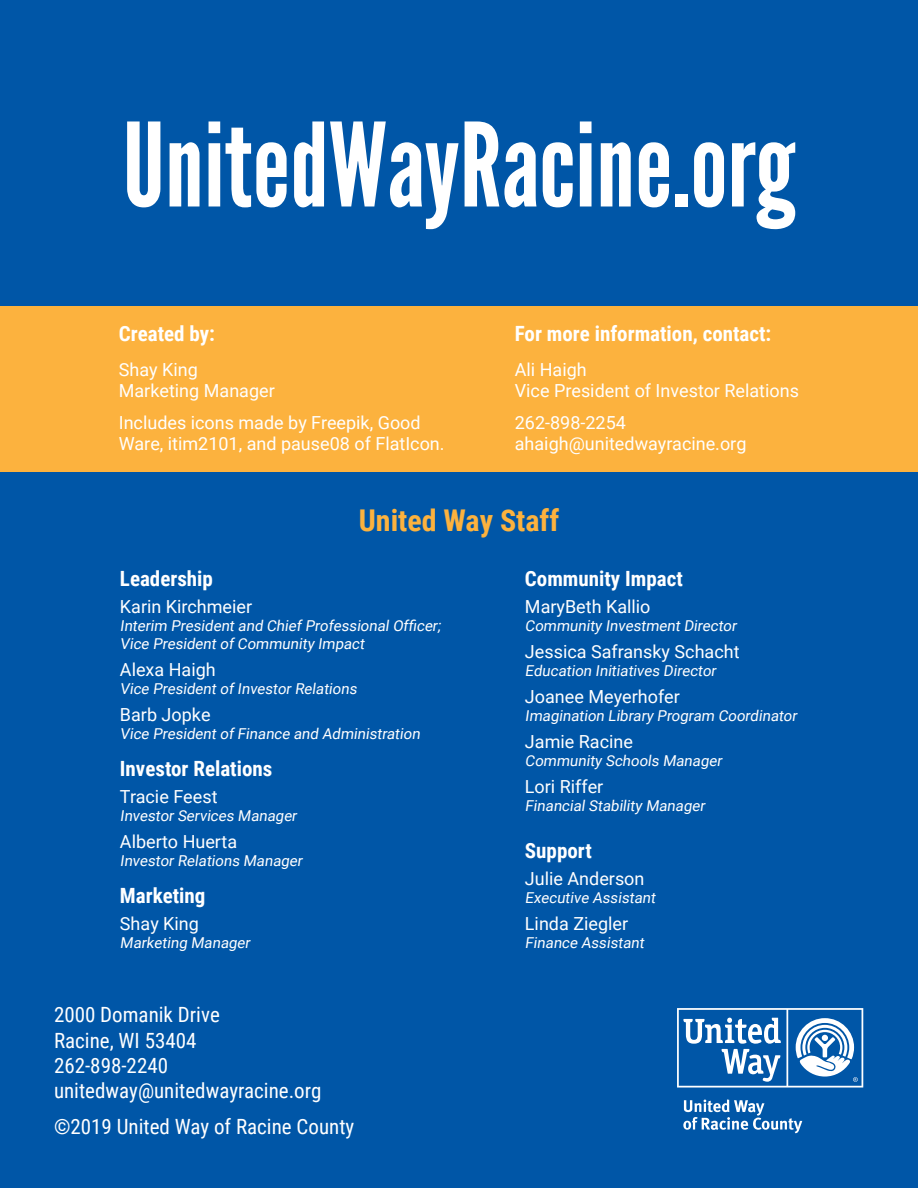
<style>
.page{position:relative;width:918px;height:1188px;background:#0056a7}
.page>*{position:absolute;margin:0;border:0;box-sizing:border-box;transform-origin:0 0}
.t1{font:115.65px "League Gothic";color:#fff}
.t2{font:700 30px "Roboto Condensed";color:#fcb23e}
.List_Name_No_Space{font:21px "Roboto Condensed";color:#fff}
.t3{font:700 21px "Roboto Condensed";color:#fff}
.t4{font:18px/21.6px "Roboto";color:#fff}
.t5{font:15px/18px "Roboto";color:#fff}
</style>
<div class="page">
<div style="left:0;top:306px;width:918px;height:166px;background:#fcb23e"></div>
<svg style="left:677px;top:1008px;width:186px;height:80px"></svg>
<svg style="left:683px;top:1099px;width:119px;height:34px"></svg>
<p class="t1" style="left:123px;top:96px;width:674px">UnitedWayRacine.org</p>
<p class="t3" style="left:119px;top:318px;width:98px">Created by:</p>
<p class="t4" style="left:119px;top:358px;width:157px">Shay King<br>Marketing Manager</p>
<p class="t4" style="left:119px;top:411px;width:327px">Includes icons made by Freepik, Good<br>Ware, itim2101, and pause08 of FlatIcon.</p>
<p class="t3" style="left:515px;top:318px;width:258px">For more information, contact:</p>
<p class="t4" style="left:515px;top:358px;width:286px">Ali Haigh<br>Vice President of Investor Relations</p>
<p class="t4" style="left:515px;top:411px;width:233px">262-898-2254 ahaigh@unitedwayracine.org</p>
<p class="t2" style="left:359px;top:500px;width:202px">United Way Staff</p>
<p class="t3" style="left:120px;top:564px;width:95px">Leadership</p>
<p class="t4" style="left:120px;top:595px;width:134px">Karin Kirchmeier</p>
<p class="t5" style="left:120px;top:616px;width:325px">Interim President and Chief Professional Officer;<br>Vice President of Community Impact</p>
<p class="t4" style="left:120px;top:658px;width:97px">Alexa Haigh</p>
<p class="t5" style="left:120px;top:679px;width:241px">Vice President of Investor Relations</p>
<p class="t4" style="left:120px;top:703px;width:92px">Barb Jopke</p>
<p class="t5" style="left:120px;top:724px;width:304px">Vice President of Finance and Administration</p>
<p class="t3" style="left:120px;top:754px;width:154px">Investor Relations</p>
<p class="t4" style="left:120px;top:785px;width:99px">Tracie Feest</p>
<p class="t5" style="left:120px;top:806px;width:181px">Investor Services Manager</p>
<p class="t4" style="left:120px;top:830px;width:119px">Alberto Huerta</p>
<p class="t5" style="left:120px;top:851px;width:187px">Investor Relations Manager</p>
<p class="t3" style="left:120px;top:881px;width:87px">Marketing</p>
<p class="t4" style="left:120px;top:912px;width:81px">Shay King</p>
<p class="t5" style="left:120px;top:933px;width:134px">Marketing Manager</p>
<p class="List_Name_No_Space" style="left:54px;top:1000px;width:167px">2000 Domanik Drive</p>
<p class="List_Name_No_Space" style="left:54px;top:1025px;width:144px">Racine, WI 53404</p>
<p class="List_Name_No_Space" style="left:54px;top:1051px;width:116px">262-898-2240</p>
<p class="List_Name_No_Space" style="left:54px;top:1076px;width:269px">unitedway@unitedwayracine.org</p>
<p class="List_Name_No_Space" style="left:54px;top:1112px;width:302px">©2019 United Way of Racine County</p>
<p class="t3" style="left:525px;top:564px;width:159px">Community Impact</p>
<p class="t4" style="left:525px;top:595px;width:127px">MaryBeth Kallio</p>
<p class="t5" style="left:525px;top:616px;width:216px">Community Investment Director</p>
<p class="t4" style="left:525px;top:640px;width:216px">Jessica Safransky Schacht</p>
<p class="t5" style="left:525px;top:661px;width:195px">Education Initiatives Director</p>
<p class="t4" style="left:525px;top:685px;width:156px">Joanee Meyerhofer</p>
<p class="t5" style="left:525px;top:706px;width:276px">Imagination Library Program Coordinator</p>
<p class="t4" style="left:525px;top:730px;width:110px">Jamie Racine</p>
<p class="t5" style="left:525px;top:751px;width:201px">Community Schools Manager</p>
<p class="t4" style="left:525px;top:775px;width:80px">Lori Riffer</p>
<p class="t5" style="left:525px;top:796px;width:184px">Financial Stability Manager</p>
<p class="t3" style="left:525px;top:836px;width:68px">Support</p>
<p class="t4" style="left:525px;top:867px;width:121px">Julie Anderson</p>
<p class="t5" style="left:525px;top:888px;width:135px">Executive Assistant</p>
<p class="t4" style="left:525px;top:912px;width:105px">Linda Ziegler</p>
<p class="t5" style="left:525px;top:933px;width:123px">Finance Assistant</p>
</div>
